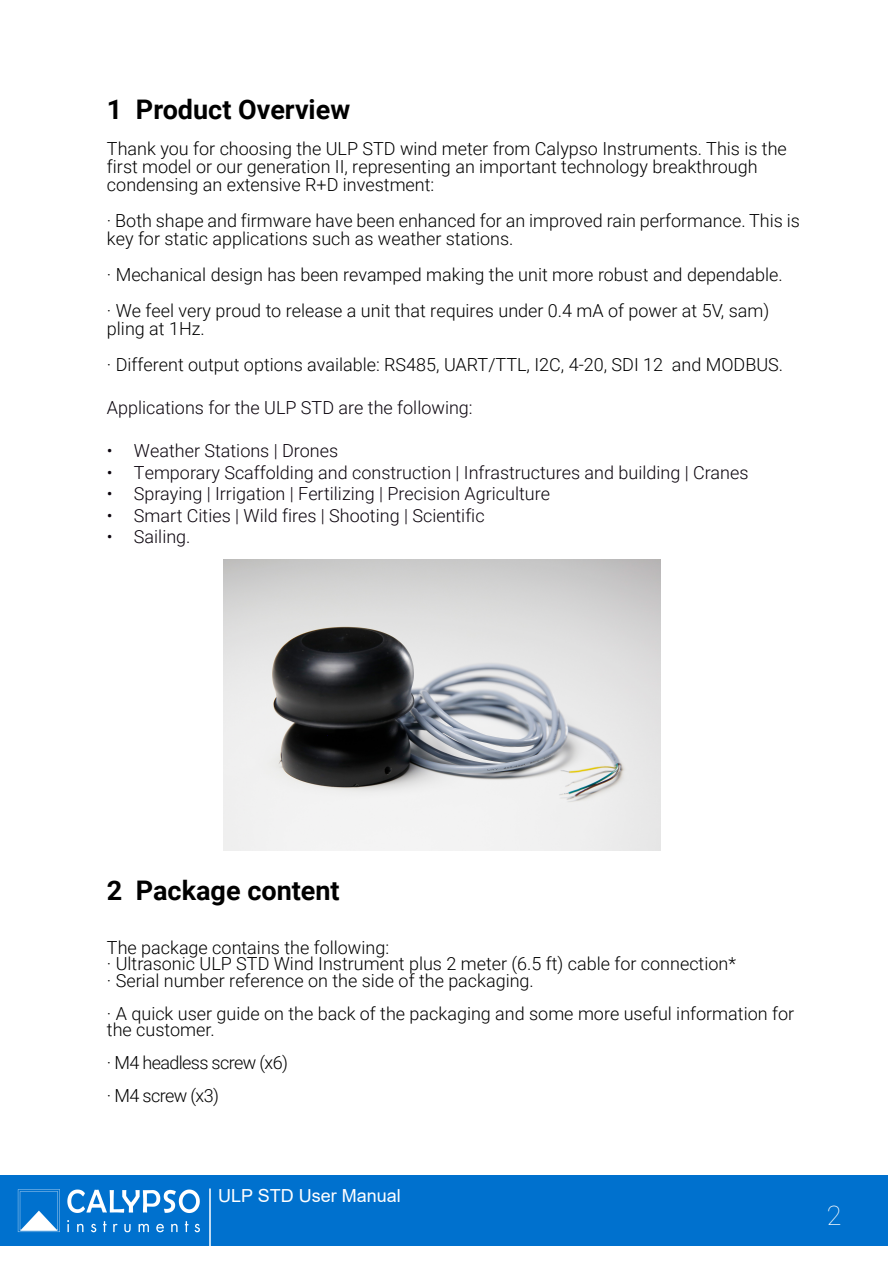
<style>
.page{position:relative;width:888px;height:1262px;background:#fff}
.page>*{position:absolute;margin:0;border:0;box-sizing:border-box;transform-origin:0 0}
.t1{font:700 27px "Roboto";color:#000}
.t2{font:100 27px "Roboto";color:#fff}
.t3{font:300 18px/18px "Roboto";color:#000}
.t4{font:300 18px "Roboto";color:#0b040d}
.t5{font:300 18px/33px "Roboto";letter-spacing:-.035em;color:#000}
.t6{font:18px "Arial";color:#fff}
</style>
<div class="page">
<div style="left:0;top:1175px;width:888px;height:70px;background:#0071ce"></div>
<hr style="left:209px;top:1188px;width:2px;height:74px;background:#fff">
<img style="left:18px;top:1189px;width:181px;height:44px">
<img style="left:224px;top:560px;width:436px;height:291px">
<h1 class="t1" style="left:107px;top:90px;width:245px">1 Product Overview</h1>
<p class="t3" style="left:107px;top:138px;width:681px">Thank you for choosing the ULP STD wind meter from Calypso Instruments. This is the first model or our generation II, representing an important technology breakthrough condensing an extensive R+D investment:</p>
<p class="t3" style="left:107px;top:210px;width:694px">· Both shape and firmware have been enhanced for an improved rain performance. This is key for static applications such as weather stations.</p>
<p class="t3" style="left:107px;top:255px;width:677px;line-height:36px">· Mechanical design has been revamped making the unit more robust and dependable. · We feel very proud to release a unit that requires under 0.4 mA of power at 5V, sam)</p>
<p class="t3" style="left:107px;top:309px;width:678px;line-height:36px">pling at 1Hz.<br>· Different output options available: RS485, UART/TTL, I2C, 4-20, SDI 12 and MODBUS.</p>
<p class="t4" style="left:107px;top:395px;width:367px">Applications for the ULP STD are the following:</p>
<p class="t4" style="left:107px;top:438px;width:233px">• Weather Stations | Drones</p>
<p class="t4" style="left:107px;top:460px;width:643px">• Temporary Scaffolding and construction | Infrastructures and building | Cranes</p>
<p class="t4" style="left:107px;top:481px;width:445px">• Spraying | Irrigation | Fertilizing | Precision Agriculture</p>
<p class="t4" style="left:107px;top:503px;width:379px">• Smart Cities | Wild fires | Shooting | Scientific</p>
<p class="t4" style="left:107px;top:524px;width:85px">• Sailing.</p>
<h1 class="t1" style="left:107px;top:871px;width:234px">2 Package content</h1>
<p class="t3" style="left:107px;top:938px;width:631px;line-height:16.5px">The package contains the following:<br>· Ultrasonic ULP STD Wind Instrument plus 2 meter (6.5 ft) cable for connection* · Serial number reference on the side of the packaging.</p>
<p class="t3" style="left:107px;top:1004px;width:689px;line-height:16.5px">· A quick user guide on the back of the packaging and some more useful information for the customer.</p>
<p class="t5" style="left:107px;top:1046px;width:183px">· M4 headless screw (x6) · M4 screw (x3)</p>
<p class="t6" style="left:218px;top:1183px;width:184px">ULP STD User Manual</p>
<h1 class="t2" style="left:827px;top:1197px;width:16px">2</h1>
</div>
